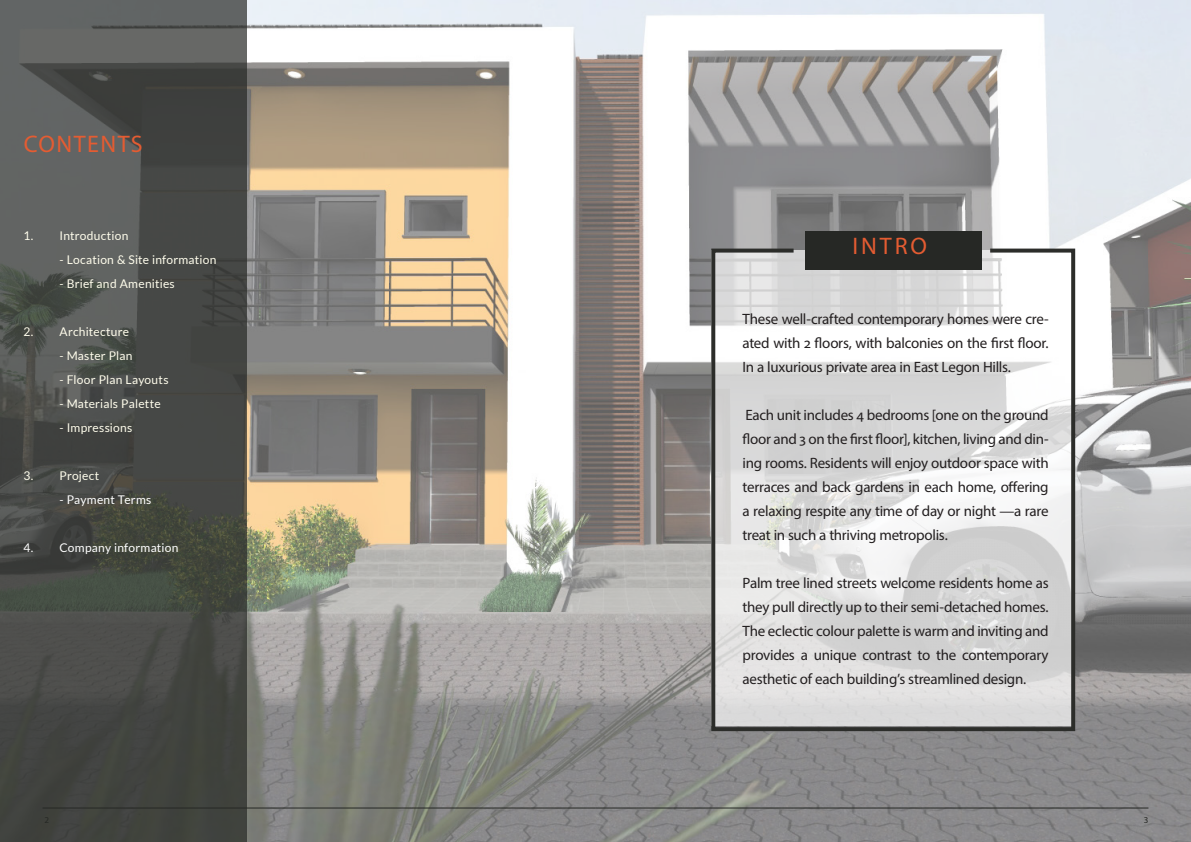
<style>
.page{position:relative;width:1191px;height:842px;background:#fff}
.page>*{position:absolute;margin:0;border:0;box-sizing:border-box;transform-origin:0 0}
.Header_-_Align_Left{font:24px "Myriad Pro";letter-spacing:.06em;color:#e45c32}
.Header_-_Align_Cente{font:24px "Myriad Pro";letter-spacing:.12em;color:#e45c32}
.Normal_right_align{font:15px/24px "Myriad Pro";letter-spacing:-.02em;color:#231f20;text-align:justify}
.Normal_right_align-2{font:12px "Lato";letter-spacing:.02em;color:#fffdec}
.Normal_right_align-3{font:12px "Lato";letter-spacing:.02em;color:#fff}
.t1{font:9px "Myriad Pro";color:#262825}
</style>
<div class="page">
<img style="left:247px;top:0;width:944px;height:842px">
<div style="left:805px;top:231px;width:176px;height:39px;background:#262825"></div>
<svg style="left:709px;top:247px;width:368px;height:486px"></svg>
<svg style="left:0;top:0;width:247px;height:842px;background:#4b4d4a"></svg>
<hr style="left:43px;top:808px;width:552px;height:1px;background:#262825">
<hr style="left:595px;top:808px;width:553px;height:1px;background:#262825">
<p class="Header_-_Align_Left" style="left:24px;top:130px;width:120px">CONTENTS</p>
<p class="Normal_right_align-2" style="left:23px;top:229px;width:106px">1. Introduction</p>
<p class="Normal_right_align-2" style="left:59px;top:253px;width:158px">- Location &amp; Site information</p>
<p class="Normal_right_align-2" style="left:59px;top:277px;width:117px">- Brief and Amenities</p>
<p class="Normal_right_align-2" style="left:23px;top:325px;width:107px">2. Architecture</p>
<p class="Normal_right_align-2" style="left:59px;top:349px;width:74px">- Master Plan</p>
<p class="Normal_right_align-2" style="left:59px;top:373px;width:111px">- Floor Plan Layouts</p>
<p class="Normal_right_align-2" style="left:59px;top:397px;width:103px">- Materials Palette</p>
<p class="Normal_right_align-2" style="left:59px;top:421px;width:74px">- Impressions</p>
<p class="Normal_right_align-2" style="left:23px;top:469px;width:77px">3. Project</p>
<p class="Normal_right_align-3" style="left:59px;top:493px;width:93px">- Payment Terms</p>
<p class="Normal_right_align-3" style="left:23px;top:541px;width:156px">4. Company information</p>
<p class="Header_-_Align_Cente" style="left:852px;top:231px;width:76px">INTRO</p>
<p class="Normal_right_align" style="left:742px;top:307px;width:308px">These well-crafted contemporary homes were cre&shy;ated with 2 floors, with balconies on the first floor.<br>In a luxurious private area in East Legon Hills.</p>
<p class="Normal_right_align" style="left:742px;top:403px;width:308px">Each unit includes 4 bedrooms [one on the ground floor and 3 on the first floor], kitchen, living and din&shy;ing rooms. Residents will enjoy outdoor space with terraces and back gardens in each home, offering a relaxing respite any time of day or night —a rare treat in such a thriving metropolis.</p>
<p class="Normal_right_align" style="left:742px;top:571px;width:308px">Palm tree lined streets welcome residents home as they pull directly up to their semi-detached homes.<br>The eclectic colour palette is warm and inviting and provides a unique contrast to the contemporary aesthetic of each building’s streamlined design.</p>
<p class="t1" style="left:1143px;top:814px;width:6px">3</p>
</div>
